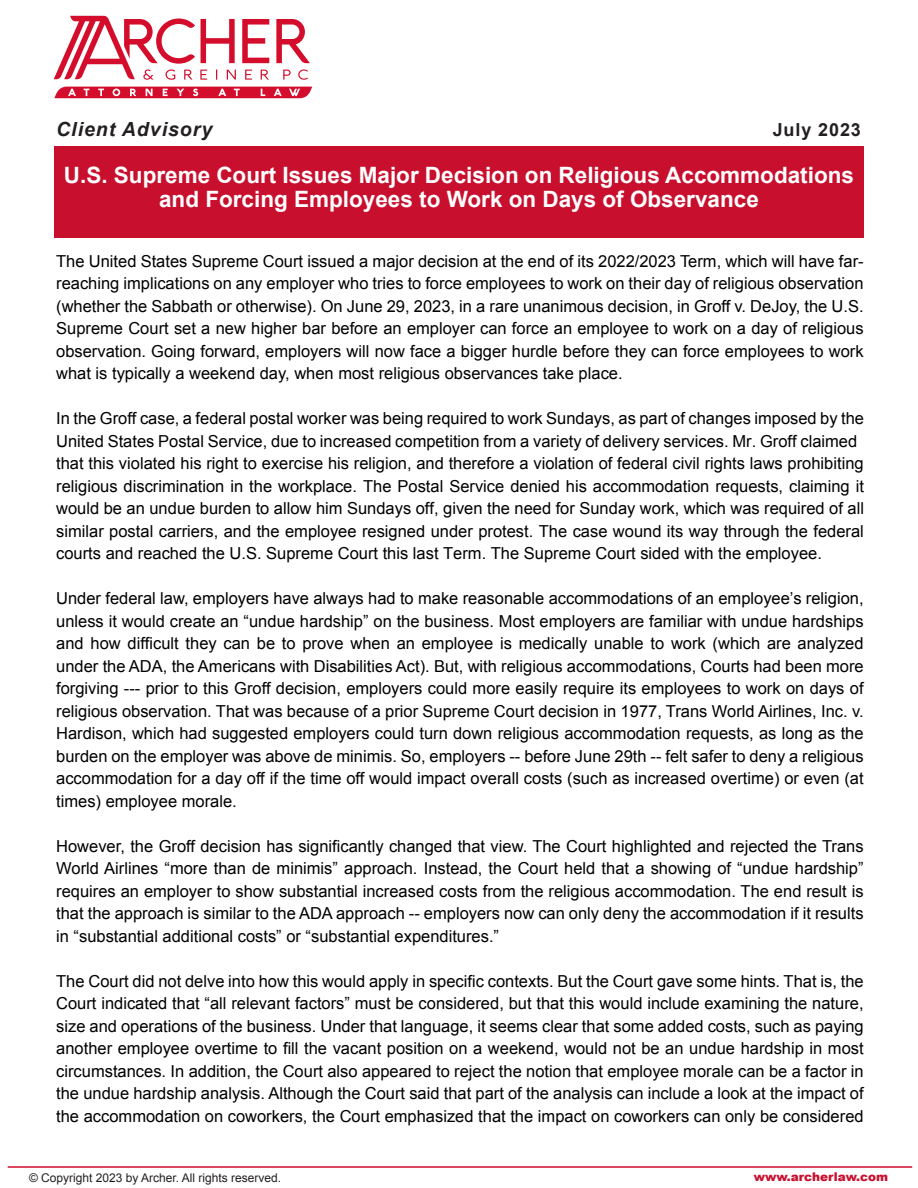
<style>
.page{position:relative;width:918px;height:1188px;background:#fff}
.page>*{position:absolute;margin:0;border:0;box-sizing:border-box;transform-origin:0 0}
.Normal_A___G_Body_Te{font:700 22.5px/24px "Arial";color:#fff;text-align:center}
.t1{font:italic 700 19.5px "Arial";letter-spacing:.05em;color:#231f20}
.t2{font:700 18px "Arial";letter-spacing:.05em;color:#231f20}
.t3{font:16.5px/22.5px "Arial";color:#000;text-align:justify}
.t4{font:12px "Arial";color:#231f20}
.t5{font:900 12px "Arial";color:#c8102e}
.s1{font-style:inherit}
</style>
<div class="page">
<div style="left:54px;top:146px;width:810px;height:92px;background:#c8102e"></div>
<svg style="left:54px;top:16px;width:258px;height:82px"></svg>
<hr style="left:8px;top:1166px;width:904px;height:2px;background:#d30d2b">
<p class="t1" style="left:56px;top:117px;width:157px">Client Advisory</p>
<p class="t2" style="left:773px;top:118px;width:90px">July 2023</p>
<p class="Normal_A___G_Body_Te" style="left:64px;top:163px;width:792px">U.S. Supreme Court Issues Major Decision on Religious Accommodations and Forcing Employees to Work on Days of Observance</p>
<p class="t3" style="left:56px;top:250px;width:809px">The United States Supreme Court issued a major decision at the end of its 2022/2023 Term, which will have far&shy;reaching implications on any employer who tries to force employees to work on their day of religious observation (whether the Sabbath or otherwise). On June 29, 2023, in a rare unanimous decision, in Groff v. DeJoy, the U.S.<br>Supreme Court set a new higher bar before an employer can force an employee to work on a day of religious observation. Going forward, employers will now face a bigger hurdle before they can force employees to work what is typically a weekend day, when most religious observances take place.</p>
<p class="t3" style="left:56px;top:407px;width:809px;text-align:left">In the Groff case, a federal postal worker was being required to work Sundays, as part of changes imposed by the United States Postal Service, due to increased competition from a variety of delivery services. Mr. Gro<span class="s1">ff</span> claimed that this violated his right to exercise his religion, and therefore a violation of federal civil rights laws prohibiting religious discrimination in the workplace. The Postal Service denied his accommodation requests, claiming it would be an undue burden to allow him Sundays off, given the need for Sunday work, which was required of all similar postal carriers, and the employee resigned under protest. The case wound its way through the federal courts and reached the U.S. Supreme Court this last Term. The Supreme Court sided with the employee.</p>
<p class="t3" style="left:56px;top:587px;width:809px">Under federal law, employers have always had to make reasonable accommodations of an employee’s religion, unless it would create an “undue hardship” on the business. Most employers are familiar with undue hardships and how difficult they can be to prove when an employee is medically unable to work (which are analyzed under the ADA, the Americans with Disabilities Act). But, with religious accommodations, Courts had been more forgiving --- prior to this Groff decision, employers could more easily require its employees to work on days of religious observation. That was because of a prior Supreme Court decision in 1977, Trans World Airlines, Inc. v.<br>Hardison, which had suggested employers could turn down religious accommodation requests, as long as the burden on the employer was above de minimis. So, employers -- before June 29th -- felt safer to deny a religious accommodation for a day off if the time off would impact overall costs (such as increased overtime) or even (at times) employee morale.</p>
<p class="t3" style="left:56px;top:835px;width:809px">However, the Groff decision has significantly changed that view. The Court highlighted and rejected the Trans World Airlines “more than de minimis” approach. Instead, the Court held that a showing of “undue hardship” requires an employer to show substantial increased costs from the religious accommodation. The end result is that the approach is similar to the ADA approach -- employers now can only deny the accommodation if it results in “substantial additional costs” or “substantial expenditures.”</p>
<p class="t3" style="left:56px;top:970px;width:809px">The Court did not delve into how this would apply in specific contexts. But the Court gave some hints. That is, the Court indicated that “all relevant factors” must be considered, but that this would include examining the nature, size and operations of the business. Under that language, it seems clear that some added costs, such as paying another employee overtime to fill the vacant position on a weekend, would not be an undue hardship in most circumstances. In addition, the Court also appeared to reject the notion that employee morale can be a factor in the undue hardship analysis. Although the Court said that part of the analysis can include a look at the impact of the accommodation on coworkers, the Court emphasized that the impact on coworkers can only be considered</p>
<p class="t4" style="left:29px;top:1170px;width:254px">© Copyright 2023 by Archer. All rights reserved.</p>
<p class="t5" style="left:754px;top:1168px;width:136px">www.archerlaw.com</p>
</div>
